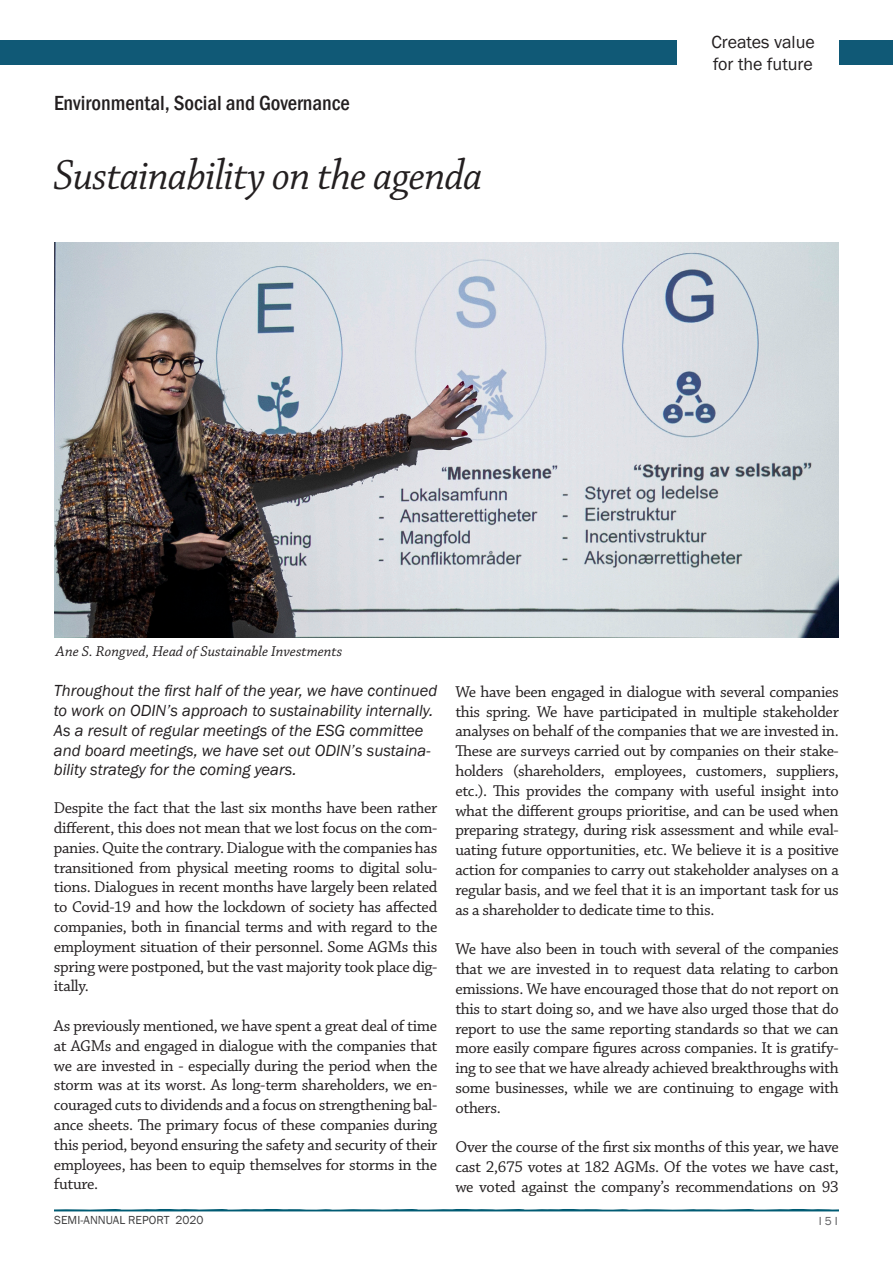
<style>
.page{position:relative;width:893px;height:1263px;background:#fff}
.page>*{position:absolute;margin:0;border:0;box-sizing:border-box;transform-origin:0 0}
.t1{font:45px "Chaparral Pro It Disp";color:#231f20}
.hovedoverskrift{font:500 condensed 21px "Franklin Gothic";color:#231f20}
.t2{font:18px/21.6px "Franklin Gothic";color:#231f20}
.Brödtext{font:16.5px/19.8px "Chaparral Pro";letter-spacing:-.02em;color:#231f20;text-align:justify}
.Brödtext-2{font:italic 16.5px/19.8px "Franklin Gothic";color:#231f20}
.t3{font:italic 15px "Chaparral Pro";color:#231f20}
.t4{font:12px "Franklin Gothic";color:#3e3e3f}
.t5{font:12px "Franklin Gothic";color:#5f5f62}
.s1{font-style:inherit}
</style>
<div class="page">
<svg style="left:54px;top:1209px;width:785px;height:2px;background:#277488"></svg>
<div style="left:0;top:41px;width:893px;height:24px;background:#105976"></div>
<div style="left:677px;top:35px;width:161px;height:42px;background:#fff"></div>
<img style="left:55px;top:242px;width:783px;height:395px">
<p class="hovedoverskrift" style="left:54px;top:89px;width:297px">Environmental, Social and Governance</p>
<p class="t1" style="left:54px;top:151px;width:429px">Sustainability on the agenda</p>
<p class="t3" style="left:56px;top:643px;width:288px">Ane S. Rongved, Head of Sustainable Investments</p>
<p class="t2" style="left:711px;top:32px;width:105px">Creates value for the future</p>
<p class="Brödtext-2" style="left:54px;top:681px;width:385px">Throughout the first half of the year, we have continued to work on ODIN’s approach to sustainability internally.<br>As a result of regular meetings of the ESG committee and board meetings, we have set out ODIN’s sustaina&shy;bility strategy for the coming years.</p>
<p class="Brödtext" style="left:54px;top:799px;width:385px">Despite the fact that the last six months have been rather different, this does not mean that we lost focus on the com&shy;panies. Quite the contrary. Dialogue with the companies has transitioned from physical meeting rooms to digital solu&shy;tions. Dialogues in recent months have largely been related to Covid-19 and how the lockdown of society has affected companies, both in financial terms and with regard to the employment situation of their personnel. Some AGMs this spring were postponed, but the vast majority took place dig&shy;itally.</p>
<p class="Brödtext" style="left:54px;top:1016px;width:385px">As previously mentioned, we have spent a great deal of time at AGMs and engaged in dialogue with the companies that we are invested in - especially during the period when the storm was at its worst. As long-term shareholders, we en&shy;couraged cuts to dividends and a focus on strengthening bal&shy;ance sheets. The primary focus of these companies during this period, beyond ensuring the safety and security of their employees, has been to equip themselves for storms in the future.</p>
<p class="Brödtext" style="left:455px;top:682px;width:385px">We have been engaged in dialogue with several companies this spring. We have participated in multiple stakeholder analyses on behalf of the companies that we are invested in.<br>These are surveys carried out by companies on their stake&shy;holders (shareholders, employees, customers, suppliers, etc.). This provides the company with useful insight into what the different groups prioritise, and can be used when preparing strategy, during risk assessment and while eval&shy;uating future opportunities, etc. We believe it is a positive action for companies to carry out stakeholder analyses on a regular basis, and we feel that it is an important task for us as a shareholder to dedicate time to this.</p>
<p class="Brödtext" style="left:455px;top:940px;width:385px">We have also been in touch with several of the companies that we are invested in to request data relating to carbon emissions. We have encouraged those that do not report on this to start doing so, and we have also urged those that do report to use the same reporting standards so that we can more easily compare figures across companies. It is gratify&shy;ing to see that we have already achieved breakthroughs with some businesses, while we are continuing to engage with others.</p>
<p class="Brödtext" style="left:455px;top:1138px;width:385px">Over the course of the first six months of this year, we have cast 2,675 votes at 182 AGMs. Of the votes we have cast, we voted against the company’s recommendations on 93</p>
<p class="t4" style="left:54px;top:1213px;width:151px">SEMI-ANNUAL REPORT <span class="s1">2020</span></p>
<p class="t5" style="left:819px;top:1213px;width:21px">I 5 I</p>
</div>
